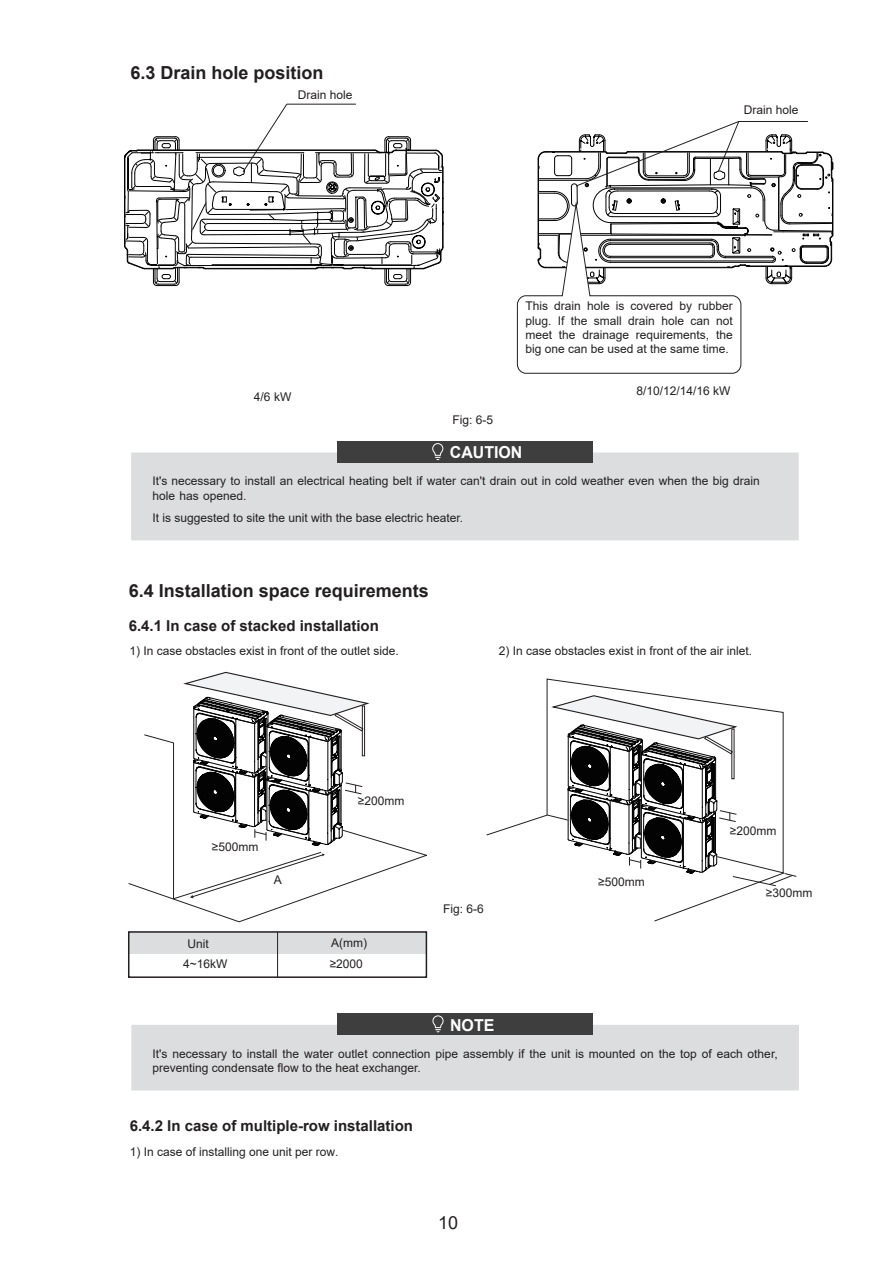
<style>
.page{position:relative;width:893px;height:1263px;background:#fff}
.page>*{position:absolute;margin:0;border:0;box-sizing:border-box;transform-origin:0 0}
.t1{font:700 18px "Arial";color:#231f20}
.t2{font:18px "Arial";color:#231f20}
.t3{font:700 16.5px "Arial";color:#fff}
.t4{font:700 15px "Arial";color:#231f20}
.t5{font:12px/14.4px "Arial";color:#231f20}
.s1{font-style:inherit}
</style>
<div class="page">
<div style="left:131px;top:453px;width:668px;height:87px;background:#dcdddf"></div>
<div style="left:337px;top:441px;width:255px;height:22px;background:#3e3e3f"></div>
<svg style="left:432px;top:443px;width:12px;height:17px"></svg>
<svg style="left:517px;top:121px;width:317px;height:253px"></svg>
<div style="left:129px;top:932px;width:297px;height:21px;background:#dcdddf"></div>
<div style="left:128px;top:931px;width:299px;height:47px;border:2px solid #231f20"></div>
<hr style="left:277px;top:932px;width:1px;height:45px;background:#231f20">
<svg style="left:546px;top:678px;width:117px;height:17px"></svg>
<div style="left:338px;top:1014px;width:255px;height:21px;background:#3e3e3f"></div>
<svg style="left:131px;top:1015px;width:668px;height:75px"></svg>
<svg style="left:486px;top:695px;width:311px;height:227px"></svg>
<svg style="left:128px;top:671px;width:299px;height:252px"></svg>
<svg style="left:124px;top:103px;width:320px;height:183px"></svg>
<h1 class="t1" style="left:130px;top:60px;width:195px">6.3 Drain hole position</h1>
<p class="t5" style="left:298px;top:87px;width:56px">Drain hole</p>
<p class="t5" style="left:254px;top:389px;width:39px">4/6 kW</p>
<p class="t5" style="left:744px;top:102px;width:56px">Drain hole</p>
<p class="t5" style="left:525px;top:299px;width:209px;text-align:justify">This drain hole is covered by rubber plug. If the small drain hole can not meet the drainage requirements, the big one can be used at the same time.</p>
<p class="t5" style="left:452px;top:413px;width:42px">Fig: 6-5</p>
<h2 class="t3" style="left:450px;top:441px;width:74px">CAUTION</h2>
<p class="t5" style="left:636px;top:383px;width:96px">8/10/12/14/16 kW</p>
<p class="t5" style="left:152px;top:474px;width:609px">It's necessary to install an electrical heating belt if water can't drain out in cold weather even <span class="s1">when</span> the big drain hole has opened.</p>
<p class="t5" style="left:152px;top:510px;width:312px">It is suggested to site the unit with the base electric heater.</p>
<h1 class="t1" style="left:129px;top:578px;width:302px">6.4 Installation space requirements</h1>
<p class="t4" style="left:129px;top:615px;width:252px">6.4.1 In case of stacked installation</p>
<p class="t5" style="left:129px;top:643px;width:271px">1) In case obstacles exist in front of the outlet side.</p>
<p class="t5" style="left:499px;top:643px;width:255px">2) In case obstacles exist in front of the air inlet.</p>
<p class="t5" style="left:212px;top:840px;width:48px">≥500mm</p>
<p class="t5" style="left:274px;top:872px;width:10px">A</p>
<p class="t5" style="left:183px;top:933px;width:46px;line-height:20.2px;text-indent:4px">Unit<br>4~16kW</p>
<p class="t5" style="left:358px;top:794px;width:48px">≥200mm</p>
<p class="t5" style="left:330px;top:932px;width:39px;line-height:21.3px">A(mm) ≥2000</p>
<p class="t5" style="left:443px;top:901px;width:42px">Fig: 6-6</p>
<h2 class="t3" style="left:450px;top:1013px;width:46px">NOTE</h2>
<p class="t5" style="left:598px;top:874px;width:48px">≥500mm</p>
<p class="t5" style="left:730px;top:824px;width:48px">≥200mm</p>
<p class="t5" style="left:766px;top:885px;width:48px">≥300mm</p>
<p class="t5" style="left:153px;top:1046px;width:627px">It's necessary to install the water outlet connection pipe assembly if the unit is mounted on the top of each other, preventing condensate flow to the heat exchanger.</p>
<p class="t4" style="left:130px;top:1115px;width:285px">6.4.2 In case of multiple-row installation</p>
<p class="t5" style="left:130px;top:1144px;width:210px">1) In case of installing one unit per row.</p>
<h1 class="t2" style="left:438px;top:1210px;width:22px">10</h1>
</div>
